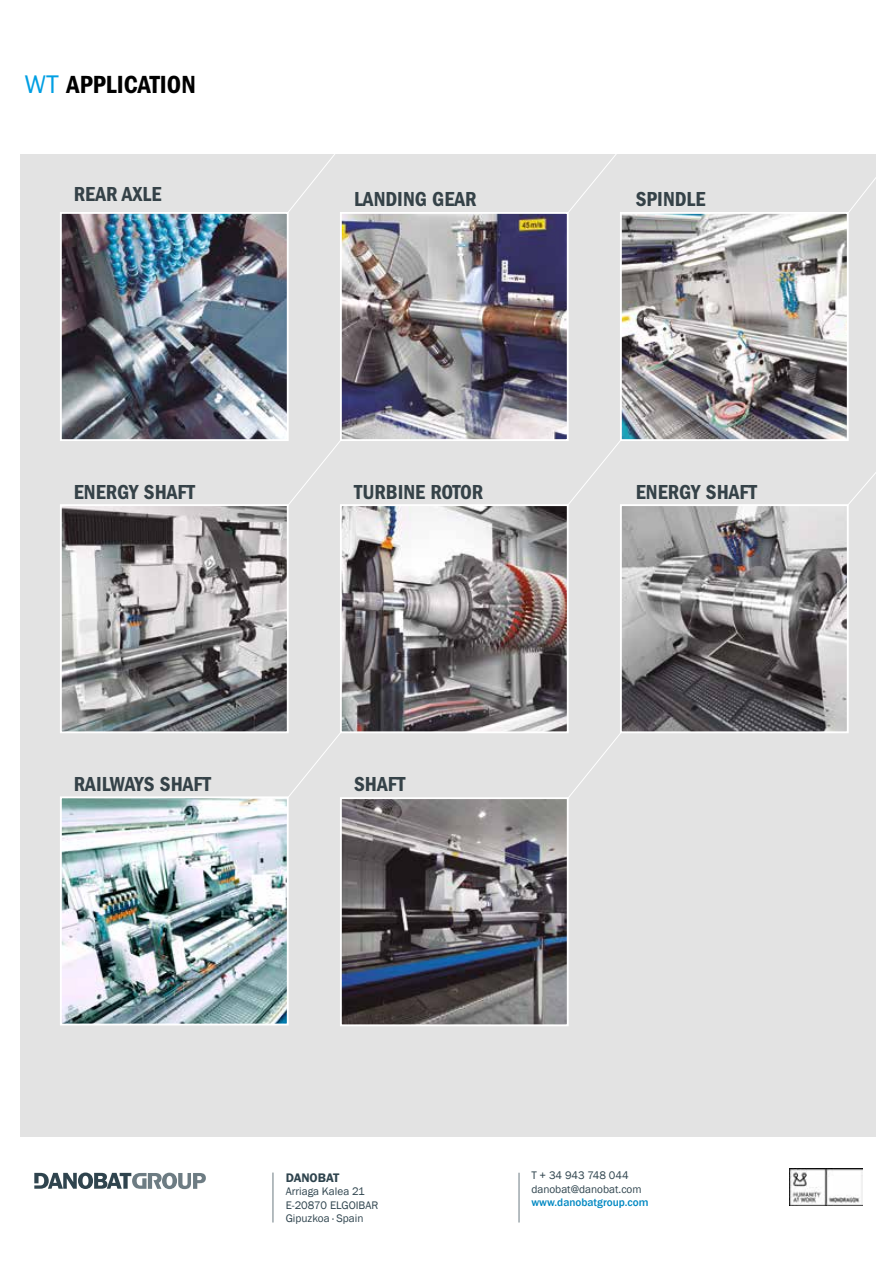
<style>
.page{position:relative;width:893px;height:1263px;background:#fff}
.page>*{position:absolute;margin:0;border:0;box-sizing:border-box;transform-origin:0 0}
.t1{font:25.65px "ITC Franklin Gothic Std Dm Cd";color:#000}
.t2{font:21px "ITC Franklin Gothic Std Dm Cd";color:#354248}
.t3{font:600 12.75px "Franklin Gothic";color:#2f444e}
.t4{font:11.25px/13.5px "Franklin Gothic";color:#2f444e}
.t5{font:500 11.25px "Franklin Gothic";color:#0088c2}
.s1{font-family:"ITC Franklin Gothic Std";color:#009fe3}
</style>
<div class="page">
<div style="left:21px;top:154px;width:855px;height:983px;background:#e3e3e3"></div>
<svg style="left:289px;top:733px;width:52px;height:64px"></svg>
<svg style="left:568px;top:441px;width:52px;height:63px"></svg>
<svg style="left:848px;top:472px;width:28px;height:32px"></svg>
<svg style="left:289px;top:441px;width:51px;height:63px"></svg>
<img style="left:63px;top:215px;width:223px;height:223px">
<div style="left:60px;top:212px;width:229px;height:229px;border:2px solid #fff"></div>
<img style="left:623px;top:215px;width:223px;height:223px">
<div style="left:620px;top:212px;width:229px;height:229px;border:2px solid #fff"></div>
<img style="left:63px;top:507px;width:223px;height:223px">
<div style="left:60px;top:504px;width:229px;height:229px;border:2px solid #fff"></div>
<img style="left:343px;top:507px;width:223px;height:223px">
<div style="left:340px;top:504px;width:229px;height:229px;border:2px solid #fff"></div>
<img style="left:623px;top:507px;width:223px;height:223px">
<div style="left:620px;top:504px;width:229px;height:229px;border:2px solid #fff"></div>
<img style="left:63px;top:799px;width:223px;height:223px">
<div style="left:60px;top:796px;width:229px;height:229px;border:2px solid #fff"></div>
<img style="left:343px;top:215px;width:223px;height:223px">
<div style="left:340px;top:212px;width:229px;height:229px;border:2px solid #fff"></div>
<svg style="left:34px;top:1172px;width:172px;height:17px"></svg>
<hr style="left:519px;top:1173px;width:1px;height:49px;background:#6d7c83">
<hr style="left:272px;top:1172px;width:1px;height:50px;background:#6d7c83">
<svg style="left:566px;top:730px;width:57px;height:67px"></svg>
<svg style="left:846px;top:177px;width:30px;height:39px"></svg>
<img style="left:343px;top:800px;width:223px;height:223px">
<div style="left:340px;top:797px;width:229px;height:229px;border:2px solid #fff"></div>
<img style="left:789px;top:1168px;width:73px;height:37px">
<p class="t1" style="left:25px;top:70px;width:172px"><span class="s1">WT</span> APPLICATION</p>
<p class="t2" style="left:74px;top:182px;width:89px">REAR AXLE</p>
<p class="t2" style="left:636px;top:187px;width:71px">SPINDLE</p>
<p class="t2" style="left:354px;top:187px;width:124px">LANDING GEAR</p>
<p class="t2" style="left:74px;top:480px;width:123px">ENERGY SHAFT</p>
<p class="t2" style="left:354px;top:480px;width:131px">TURBINE ROTOR</p>
<p class="t2" style="left:636px;top:480px;width:123px">ENERGY SHAFT</p>
<p class="t2" style="left:74px;top:772px;width:139px">RAILWAYS SHAFT</p>
<p class="t2" style="left:354px;top:772px;width:53px">SHAFT</p>
<p class="t3" style="left:286px;top:1170px;width:55px">DANOBAT</p>
<p class="t4" style="left:286px;top:1185px;width:94px">Arriaga Kalea 21<br>E-20870 ELGOIBAR<br>Gipuzkoa · Spain</p>
<p class="t4" style="left:531px;top:1169px;width:112px">T + 34 943 748 044 danobat@danobat.com</p>
<p class="t5" style="left:531px;top:1196px;width:119px">www.danobatgroup.com</p>
</div>
